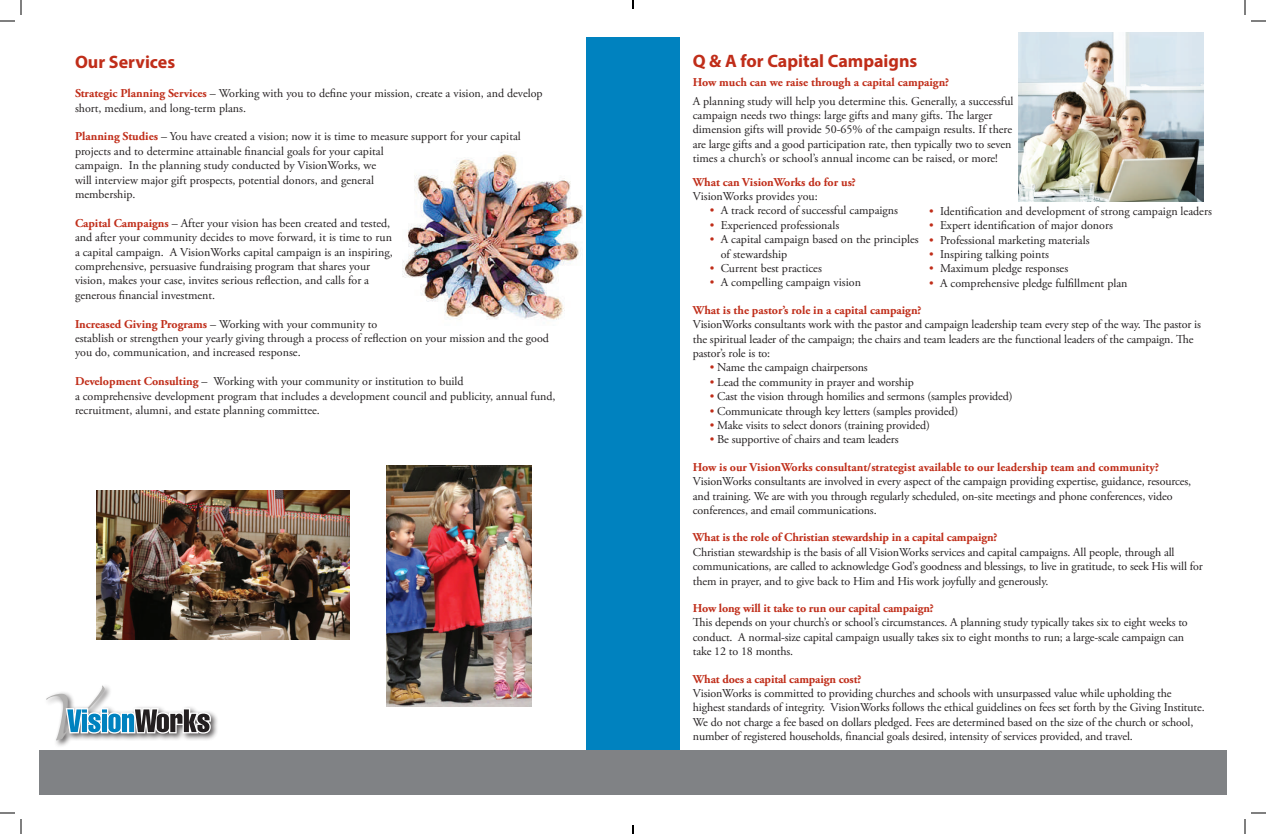
<style>
.page{position:relative;width:1266px;height:834px;background:#fff}
.page>*{position:absolute;margin:0;border:0;box-sizing:border-box;transform-origin:0 0}
.t1{font:700 18px "Myriad Pro";color:#c02d19}
.t2{font:12px/14.4px "Adobe Garamond Pro";letter-spacing:-.01em;color:#231f20}
.t3{font:700 12px "Adobe Garamond Pro";color:#c02d19}
.s1{font-weight:700;color:#c02d19}
.s2{color:#c02d19}
</style>
<div class="page">
<img style="left:97px;top:490px;width:253px;height:150px">
<div style="left:587px;top:38px;width:93px;height:757px;background:#0082bf"></div>
<div style="left:39px;top:750px;width:1188px;height:45px;background:#808285"></div>
<img style="left:402px;top:153px;width:180px;height:167px">
<img style="left:1019px;top:33px;width:184px;height:169px">
<div style="left:44px;top:683px;width:175px;height:65px;background:#231f20;opacity:.75"></div>
<svg style="left:46px;top:686px;width:165px;height:54px"></svg>
<img style="left:387px;top:466px;width:144px;height:241px">
<svg style="left:0;top:0;width:22px;height:22px"></svg>
<svg style="left:0;top:812px;width:22px;height:22px"></svg>
<svg style="left:1244px;top:0;width:22px;height:22px"></svg>
<svg style="left:1244px;top:812px;width:22px;height:22px"></svg>
<svg style="left:632px;top:0;width:2px;height:9px"></svg>
<svg style="left:632px;top:825px;width:2px;height:9px"></svg>
<h1 class="t1" style="left:75px;top:51px;width:102px">Our Services</h1>
<p class="t2" style="left:75px;top:87px;width:469px"><span class="s1">Strategic Planning Services</span> – Working with you to define your mission, create a vision, and develop short, medium, and long-term plans.</p>
<p class="t2" style="left:75px;top:130px;width:447px"><span class="s1">Planning Studies</span> – You have created a vision; now it is time to measure support for your capital projects and to determine attainable financial goals for your capital<br>campaign. In the planning study conducted by VisionWorks, we<br>will interview major gift prospects, potential donors, and general<br>membership.</p>
<p class="t2" style="left:75px;top:216px;width:319px"><span class="s1">Capital Campaigns</span> – After your vision has been created and tested, and after your community decides to move forward, it is time to run a capital campaign. A VisionWorks capital campaign is an inspiring, comprehensive, persuasive fundraising program that shares your vision, makes your case, invites serious reflection, and calls for a generous financial investment.</p>
<p class="t2" style="left:75px;top:317px;width:475px"><span class="s1">Increased Giving Programs</span> – Working with your community to<br>establish or strengthen your yearly giving through a process of reflection on your mission and the good you do, communication, and increased response.</p>
<p class="t2" style="left:75px;top:375px;width:482px"><span class="s1">Development Consulting</span> – Working with your community or institution to build<br>a comprehensive development program that includes a development council and publicity, annual fund, recruitment, alumni, and estate planning committee.</p>
<h1 class="t1" style="left:693px;top:49px;width:226px">Q &amp; A for Capital Campaigns</h1>
<p class="t3" style="left:693px;top:75px;width:258px">How much can we raise through a capital campaign?</p>
<p class="t2" style="left:693px;top:94px;width:322px">A planning study will help you determine this. Generally, a successful campaign needs two things: large gifts and many gifts. The larger dimension gifts will provide 50-65% of the campaign results. If there are large gifts and a good participation rate, then typically two to seven times a church’s or school’s annual income can be raised, or more!</p>
<p class="t3" style="left:693px;top:175px;width:165px">What can VisionWorks do for us?</p>
<p class="t2" style="left:693px;top:189px;width:126px">VisionWorks provides you:</p>
<p class="t2" style="left:710px;top:204px;width:190px"><span class="s2">•</span> A track record of successful campaigns</p>
<p class="t2" style="left:710px;top:218px;width:131px"><span class="s2">•</span> Experienced professionals</p>
<p class="t2" style="left:721px;top:233px;width:199px;text-indent:-11px"><span class="s2">•</span> A capital campaign based on the principles of stewardship</p>
<p class="t2" style="left:710px;top:261px;width:114px"><span class="s2">•</span> Current best practices</p>
<p class="t2" style="left:710px;top:276px;width:153px"><span class="s2">•</span> A compelling campaign vision</p>
<p class="t3" style="left:693px;top:303px;width:230px">What is the pastor’s role in a capital campaign?</p>
<p class="t2" style="left:693px;top:318px;width:510px">VisionWorks consultants work with the pastor and campaign leadership team every step of the way. The pastor is the spiritual leader of the campaign; the chairs and team leaders are the functional leaders of the campaign. The pastor’s role is to:</p>
<p class="t2" style="left:710px;top:361px;width:159px"><span class="s2">•</span> Name the campaign chairpersons</p>
<p class="t2" style="left:710px;top:375px;width:206px"><span class="s2">•</span> Lead the community in prayer and worship</p>
<p class="t2" style="left:710px;top:390px;width:304px"><span class="s2">•</span> Cast the vision through homilies and sermons (samples provided)</p>
<p class="t2" style="left:710px;top:404px;width:250px"><span class="s2">•</span> Communicate through key letters (samples provided)</p>
<p class="t2" style="left:710px;top:418px;width:222px"><span class="s2">•</span> Make visits to select donors (training provided)</p>
<p class="t2" style="left:710px;top:433px;width:190px"><span class="s2">•</span> Be supportive of chairs and team leaders</p>
<p class="t3" style="left:693px;top:460px;width:468px">How is our VisionWorks consultant/strategist available to our leadership team and community?</p>
<p class="t2" style="left:693px;top:475px;width:500px">VisionWorks consultants are involved in every aspect of the campaign providing expertise, guidance, resources, and training. We are with you through regularly scheduled, on-site meetings and phone conferences, video conferences, and email communications.</p>
<p class="t3" style="left:693px;top:531px;width:306px">What is the role of Christian stewardship in a capital campaign?</p>
<p class="t2" style="left:693px;top:545px;width:512px">Christian stewardship is the basis of all VisionWorks services and capital campaigns. All people, through all communications, are called to acknowledge God’s goodness and blessings, to live in gratitude, to seek His will for them in prayer, and to give back to Him and His work joyfully and generously.</p>
<p class="t3" style="left:693px;top:601px;width:243px">How long will it take to run our capital campaign?</p>
<p class="t2" style="left:693px;top:616px;width:496px">This depends on your church’s or school’s circumstances. A planning study typically takes six to eight weeks to conduct. A normal-size capital campaign usually takes six to eight months to run; a large-scale campaign can take 12 to 18 months.</p>
<p class="t3" style="left:693px;top:672px;width:170px">What does a capital campaign cost?</p>
<p class="t2" style="left:693px;top:686px;width:513px">VisionWorks is committed to providing churches and schools with unsurpassed value while upholding the highest standards of integrity. VisionWorks follows the ethical guidelines on fees set forth by the Giving Institute.<br>We do not charge a fee based on dollars pledged. Fees are determined based on the size of the church or school, number of registered households, financial goals desired, intensity of services provided, and travel.</p>
<p class="t2" style="left:929px;top:204px;width:284px"><span class="s2">•</span> Identification and development of strong campaign leaders</p>
<p class="t2" style="left:929px;top:219px;width:185px"><span class="s2">•</span> Expert identification of major donors</p>
<p class="t2" style="left:929px;top:233px;width:162px"><span class="s2">•</span> Professional marketing materials</p>
<p class="t2" style="left:929px;top:247px;width:121px"><span class="s2">•</span> Inspiring talking points</p>
<p class="t2" style="left:929px;top:262px;width:141px"><span class="s2">•</span> Maximum pledge responses</p>
<p class="t2" style="left:929px;top:276px;width:200px"><span class="s2">•</span> A comprehensive pledge fulfillment plan</p>
</div>
